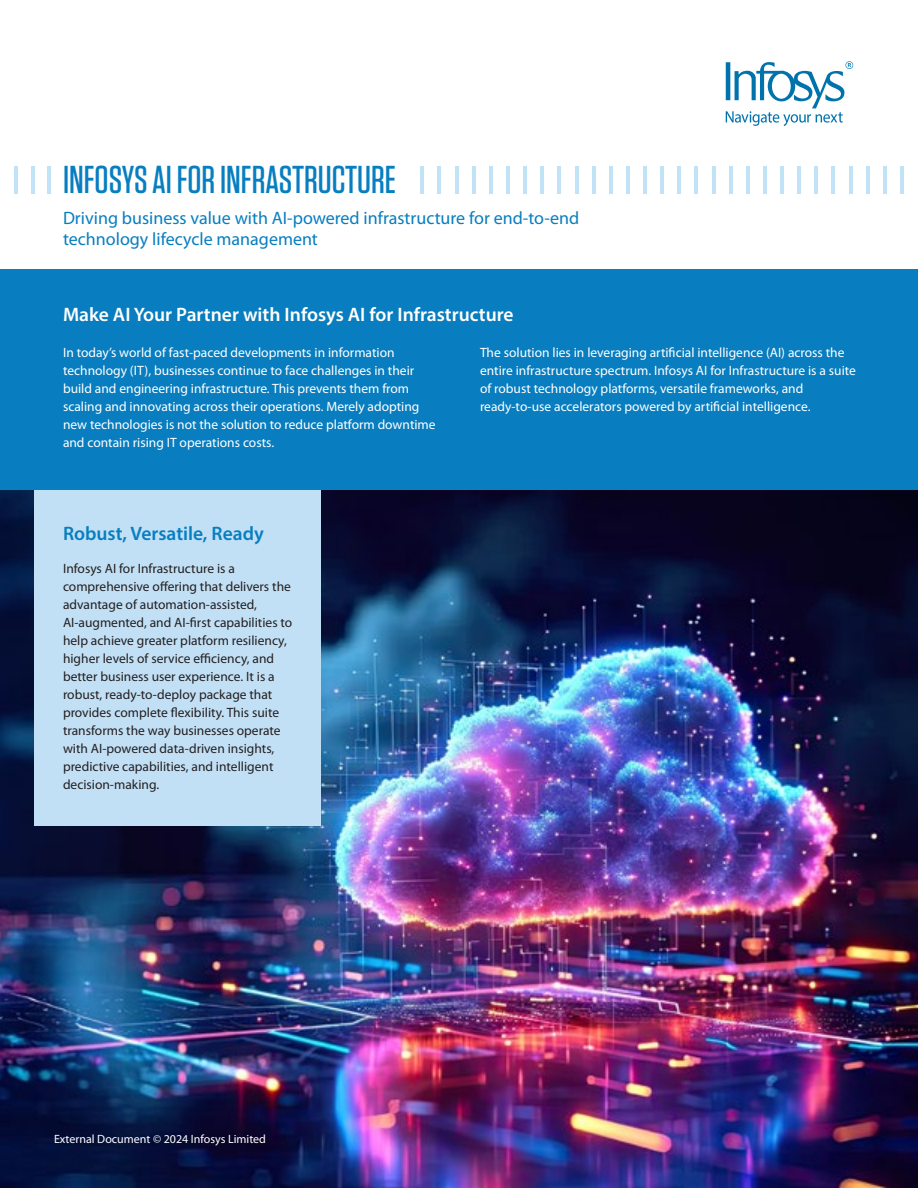
<style>
.page{position:relative;width:918px;height:1188px;background:#fff}
.page>*{position:absolute;margin:0;border:0;box-sizing:border-box;transform-origin:0 0}
.t1{font:500 38.85px "Tungsten";color:#077ec0}
.t2{font:600 19.5px "Myriad Pro";color:#fff}
.t3{font:600 19.5px "Myriad Pro";color:#077ec0}
.t4{font:18px/21.6px "Myriad Pro";color:#077ec0}
.t5{font:13.5px/18px "Myriad Pro";color:#fff}
.t6{font:13.5px/18px "Myriad Pro";color:#231f20}
.t7{font:12px "Myriad Pro";color:#fff}
</style>
<div class="page">
<img style="left:0;top:490px;width:918px;height:698px">
<div style="left:34px;top:490px;width:287px;height:335px;background:#c2e0f5"></div>
<div style="left:0;top:269px;width:918px;height:221px;background:#087dbf"></div>
<hr style="left:14px;top:166px;width:4px;height:27px;background:#c2e3f7">
<hr style="left:31px;top:166px;width:3px;height:27px;background:#c2e3f7">
<hr style="left:47px;top:166px;width:4px;height:27px;background:#c2e3f7">
<hr style="left:421px;top:166px;width:3px;height:27px;background:#c2e3f7">
<hr style="left:438px;top:166px;width:3px;height:27px;background:#c2e3f7">
<hr style="left:455px;top:166px;width:3px;height:27px;background:#c2e3f7">
<hr style="left:472px;top:166px;width:3px;height:27px;background:#c2e3f7">
<hr style="left:489px;top:166px;width:4px;height:27px;background:#c2e3f7">
<hr style="left:506px;top:166px;width:4px;height:27px;background:#c2e3f7">
<hr style="left:523px;top:166px;width:4px;height:27px;background:#c2e3f7">
<hr style="left:541px;top:166px;width:3px;height:27px;background:#c2e3f7">
<hr style="left:558px;top:166px;width:3px;height:27px;background:#c2e3f7">
<hr style="left:575px;top:166px;width:3px;height:27px;background:#c2e3f7">
<hr style="left:592px;top:166px;width:3px;height:27px;background:#c2e3f7">
<hr style="left:609px;top:166px;width:3px;height:27px;background:#c2e3f7">
<hr style="left:626px;top:166px;width:4px;height:27px;background:#c2e3f7">
<hr style="left:643px;top:166px;width:4px;height:27px;background:#c2e3f7">
<hr style="left:661px;top:166px;width:3px;height:27px;background:#c2e3f7">
<hr style="left:678px;top:166px;width:3px;height:27px;background:#c2e3f7">
<hr style="left:695px;top:166px;width:3px;height:27px;background:#c2e3f7">
<hr style="left:712px;top:166px;width:3px;height:27px;background:#c2e3f7">
<hr style="left:729px;top:166px;width:3px;height:27px;background:#c2e3f7">
<hr style="left:746px;top:166px;width:3px;height:27px;background:#c2e3f7">
<hr style="left:763px;top:166px;width:4px;height:27px;background:#c2e3f7">
<hr style="left:780px;top:166px;width:4px;height:27px;background:#c2e3f7">
<hr style="left:798px;top:166px;width:3px;height:27px;background:#c2e3f7">
<hr style="left:815px;top:166px;width:3px;height:27px;background:#c2e3f7">
<hr style="left:832px;top:166px;width:3px;height:27px;background:#c2e3f7">
<hr style="left:849px;top:166px;width:3px;height:27px;background:#c2e3f7">
<hr style="left:866px;top:166px;width:3px;height:27px;background:#c2e3f7">
<hr style="left:883px;top:166px;width:3px;height:27px;background:#c2e3f7">
<hr style="left:900px;top:166px;width:4px;height:27px;background:#c2e3f7">
<svg style="left:726px;top:61px;width:127px;height:65px"></svg>
<h1 class="t1" style="left:63px;top:159px;width:335px">INFOSYS AI FOR INFRASTRUCTURE</h1>
<h3 class="t4" style="left:63px;top:206px;width:518px">Driving business value with AI-powered infrastructure for end-to-end technology lifecycle management</h3>
<h2 class="t2" style="left:63px;top:302px;width:452px">Make AI Your Partner with Infosys AI for Infrastructure</h2>
<p class="t5" style="left:63px;top:343px;width:374px">In today’s world of fast-paced developments in information technology (IT), businesses continue to face challenges in their build and engineering infrastructure. This prevents them from scaling and innovating across their operations. Merely adopting new technologies is not the solution to reduce platform downtime and contain rising IT operations costs.</p>
<p class="t5" style="left:480px;top:343px;width:377px">The solution lies in leveraging artificial intelligence (AI) across the entire infrastructure spectrum. Infosys AI for Infrastructure is a suite of robust technology platforms, versatile frameworks, and ready-to-use accelerators powered by artificial intelligence.</p>
<h2 class="t3" style="left:63px;top:521px;width:202px">Robust, Versatile, Ready</h2>
<p class="t6" style="left:63px;top:559px;width:231px">Infosys AI for Infrastructure is a comprehensive offering that delivers the advantage of automation-assisted, AI-augmented, and AI-first capabilities to help achieve greater platform resiliency, higher levels of service efficiency, and better business user experience. It is a robust, ready-to-deploy package that provides complete flexibility. This suite transforms the way businesses operate with AI-powered data-driven insights, predictive capabilities, and intelligent decision-making.</p>
<p class="t7" style="left:54px;top:1132px;width:214px">External Document © 2024 Infosys Limited</p>
</div>
